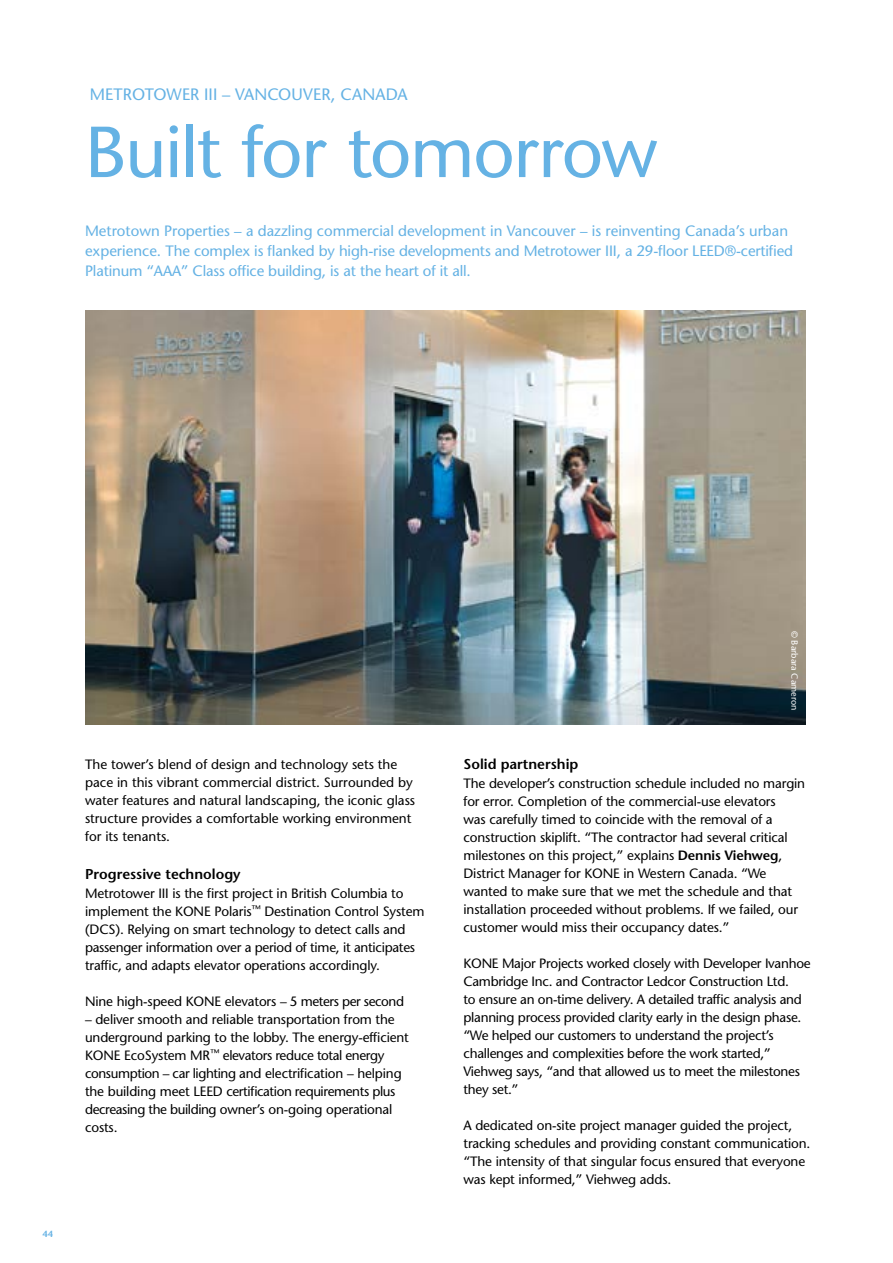
<style>
.page{position:relative;width:893px;height:1263px;background:#fff}
.page>*{position:absolute;margin:0;border:0;box-sizing:border-box;transform-origin:0 0}
.t1{font:72px "Stone Sans";letter-spacing:-.02em;color:#65b2e4}
.t2{font:16.5px "Stone Sans";letter-spacing:.005em;color:#65b2e4}
.t3{font:15px/20.2px "Stone Sans";letter-spacing:-.01em;color:#65b2e4}
.t4{font:600 14.25px "Stone Sans";color:#000}
.t5{font:13.5px/18px "Stone Sans";letter-spacing:-.01em;color:#000}
.t6{font:9px "Stone Sans";color:#fff}
.t7{font:600 9px "Stone Sans";color:#65b2e4}
.s1{font-weight:600}
</style>
<div class="page">
<img style="left:85px;top:310px;width:720px;height:414px">
<p class="t2" style="left:90px;top:84px;width:319px">METROTOWER III – VANCOUVER, CANADA</p>
<h1 class="t1" style="left:85px;top:108px;width:574px">Built for tomorrow</h1>
<p class="t3" style="left:85px;top:220px;width:710px">Metrotown Properties – a dazzling commercial development in Vancouver – is reinventing Canada’s urban experience. The complex is flanked by high-rise developments and Metrotower III, a 29-floor LEED®-certified<br>Platinum “AAA” Class office building, is at the heart of it all.</p>
<p class="t5" style="left:85px;top:755px;width:332px">The tower’s blend of design and technology sets the pace in this vibrant commercial district. Surrounded by water features and natural landscaping, the iconic glass structure provides a comfortable working environment for its tenants.</p>
<p class="t4" style="left:85px;top:865px;width:157px">Progressive technology</p>
<p class="t5" style="left:85px;top:884px;width:341px">Metrotower III is the first project in British Columbia to implement the KONE Polaris<sup>™</sup> Destination Control System (DCS). Relying on smart technology to detect calls and passenger information over a period of time, it anticipates traffic, and adapts elevator operations accordingly.</p>
<p class="t5" style="left:85px;top:992px;width:321px">Nine high-speed KONE elevators – 5 meters per second</p>
<p class="t5" style="left:85px;top:1010px;width:325px">– deliver smooth and reliable transportation from the underground parking to the lobby. The energy-efficient KONE EcoSystem MR<sup>™</sup> elevators reduce total energy consumption – car lighting and electrification – helping the building meet LEED certification requirements plus decreasing the building owner’s on-going operational costs.</p>
<p class="t7" style="left:43px;top:1229px;width:12px">44</p>
<p class="t6" style="left:800px;top:631px;width:81px;rotate:90deg">© Barbara Cameron</p>
<p class="t4" style="left:463px;top:755px;width:116px">Solid partnership</p>
<p class="t5" style="left:463px;top:775px;width:343px">The developer’s construction schedule included no margin for error. Completion of the commercial-use elevators<br>was carefully timed to coincide with the removal of a construction skiplift. “The contractor had several critical milestones on this project,” explains <span class="s1">Dennis Viehweg</span>, District Manager for KONE in Western Canada. “We wanted to make sure that we met the schedule and that installation proceeded without problems. If we failed, our customer would miss their occupancy dates.”</p>
<p class="t5" style="left:463px;top:954px;width:349px">KONE Major Projects worked closely with Developer Ivanhoe Cambridge Inc. and Contractor Ledcor Construction Ltd.<br>to ensure an on-time delivery. A detailed traffic analysis and planning process provided clarity early in the design phase. “We helped our customers to understand the project’s challenges and complexities before the work started,” Viehweg says, “and that allowed us to meet the milestones they set.”</p>
<p class="t5" style="left:463px;top:1116px;width:348px">A dedicated on-site project manager guided the project, tracking schedules and providing constant communication. “The intensity of that singular focus ensured that everyone was kept informed,” Viehweg adds.</p>
</div>
